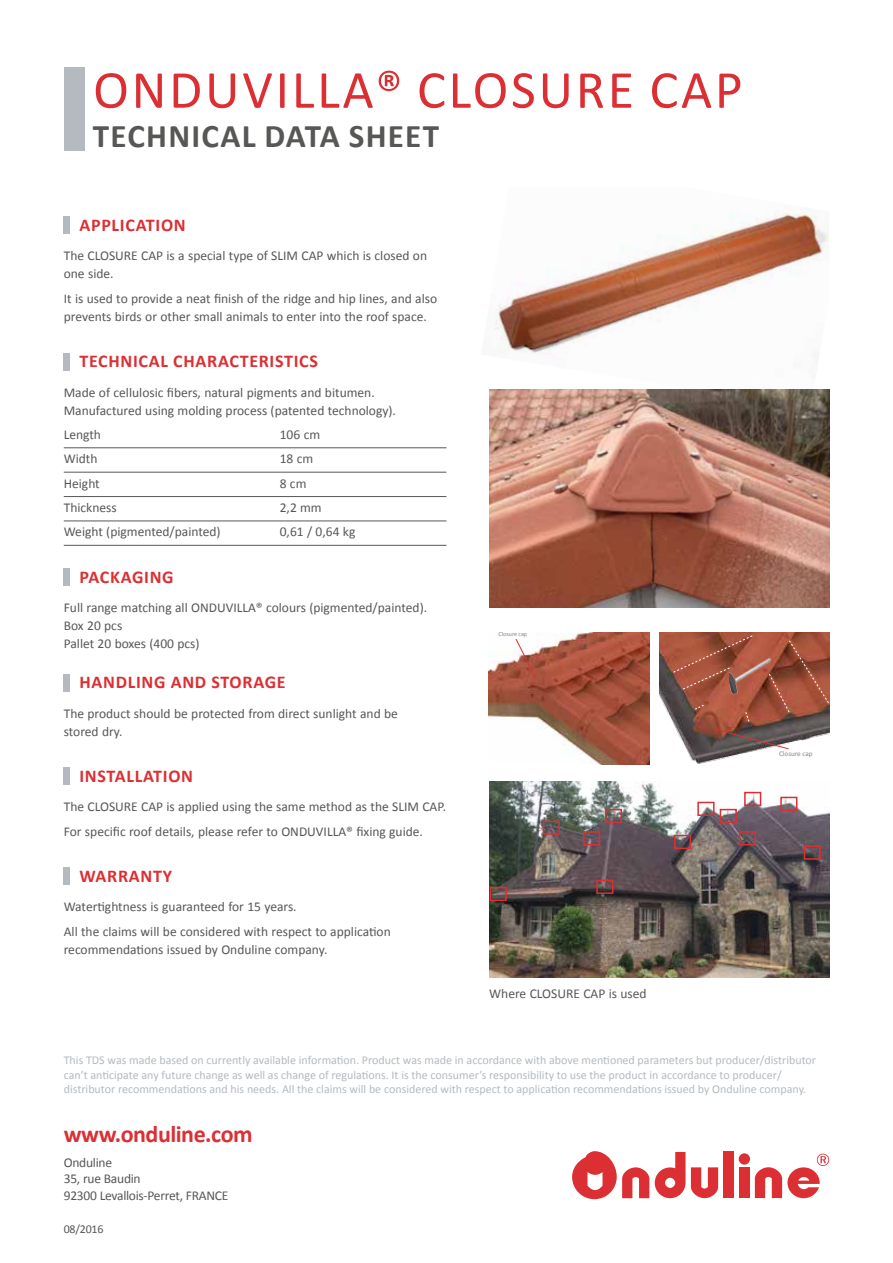
<style>
.page{position:relative;width:893px;height:1263px;background:#fff}
.page>*{position:absolute;margin:0;border:0;box-sizing:border-box;transform-origin:0 0}
.t1{font:54px "Calibri";letter-spacing:.05em;color:#dc2f34}
.t2{font:700 33.15px "Calibri";letter-spacing:.04em;color:#575756}
.t3{font:700 24px "Calibri";letter-spacing:-.02em;color:#dc2f34}
.t4{font:700 18px "Calibri";letter-spacing:.04em;color:#dc2f34}
.t5{font:13.5px/18px "Calibri";color:#575756}
.t6{font:13.5px/16.5px "Calibri";letter-spacing:-.02em;color:#575756}
.t7{font:12px/14.4px "Calibri";color:#b4babf}
.t8{font:12px "Calibri";letter-spacing:-.02em;color:#575756}
.t9{font:7.2px "Calibri";color:#858584}
.t10{font:6.15px "Calibri";color:#858584}
</style>
<div class="page">
<div style="left:723px;top:1151px;width:11px;height:47px;background:#dc2f34"></div>
<div style="left:739px;top:1167px;width:10px;height:31px;background:#dc2f34"></div>
<div style="left:739px;top:1153px;width:11px;height:12px;background:#dc2f34;border-radius:50%"></div>
<svg style="left:691px;top:1167px;width:27px;height:31px"></svg>
<svg style="left:572px;top:1151px;width:77px;height:48px"></svg>
<svg style="left:655px;top:1152px;width:30px;height:46px"></svg>
<svg style="left:755px;top:1153px;width:75px;height:45px"></svg>
<div style="left:64px;top:68px;width:20px;height:83px;background:#b4babf"></div>
<hr style="left:64px;top:447px;width:382px;height:1px;background:#575756">
<hr style="left:64px;top:472px;width:382px;height:1px;background:#575756">
<hr style="left:64px;top:496px;width:382px;height:1px;background:#575756">
<hr style="left:64px;top:520px;width:382px;height:1px;background:#575756">
<hr style="left:64px;top:545px;width:382px;height:1px;background:#575756">
<div style="left:64px;top:217px;width:6px;height:17px;background:#b4babf"></div>
<div style="left:64px;top:353px;width:6px;height:17px;background:#b4babf"></div>
<div style="left:64px;top:569px;width:6px;height:17px;background:#b4babf"></div>
<div style="left:64px;top:674px;width:6px;height:17px;background:#b4babf"></div>
<div style="left:64px;top:768px;width:6px;height:17px;background:#b4babf"></div>
<div style="left:64px;top:868px;width:6px;height:17px;background:#b4babf"></div>
<img style="left:487px;top:207px;width:342px;height:183px">
<img style="left:489px;top:390px;width:340px;height:217px">
<img style="left:489px;top:781px;width:340px;height:196px">
<div style="left:490px;top:887px;width:17px;height:14px;border:2px solid #dc2f34"></div>
<div style="left:543px;top:820px;width:17px;height:15px;border:2px solid #dc2f34"></div>
<div style="left:583px;top:831px;width:17px;height:14px;border:2px solid #dc2f34"></div>
<div style="left:605px;top:809px;width:17px;height:14px;border:2px solid #dc2f34"></div>
<div style="left:596px;top:880px;width:17px;height:14px;border:2px solid #dc2f34"></div>
<div style="left:674px;top:835px;width:17px;height:14px;border:2px solid #dc2f34"></div>
<div style="left:697px;top:802px;width:17px;height:14px;border:2px solid #dc2f34"></div>
<div style="left:720px;top:809px;width:17px;height:14px;border:2px solid #dc2f34"></div>
<div style="left:744px;top:792px;width:17px;height:14px;border:2px solid #dc2f34"></div>
<div style="left:780px;top:797px;width:17px;height:14px;border:2px solid #dc2f34"></div>
<div style="left:739px;top:831px;width:17px;height:14px;border:2px solid #dc2f34"></div>
<div style="left:804px;top:845px;width:17px;height:15px;border:2px solid #dc2f34"></div>
<img style="left:659px;top:632px;width:170px;height:132px">
<svg style="left:715px;top:728px;width:74px;height:21px;background:#6c5956"></svg>
<svg style="left:695px;top:704px;width:9px;height:6px"></svg>
<svg style="left:745px;top:712px;width:5px;height:10px"></svg>
<svg style="left:769px;top:640px;width:60px;height:73px;background:#9d4f3a"></svg>
<svg style="left:673px;top:635px;width:80px;height:55px;background:#a2543e"></svg>
<img style="left:729px;top:658px;width:42px;height:35px">
<img style="left:488px;top:632px;width:162px;height:132px">
<svg style="left:515px;top:638px;width:22px;height:41px"></svg>
<h1 class="t1" style="left:93px;top:56px;width:651px">ONDUVILLA® CLOSURE CAP</h1>
<h2 class="t2" style="left:93px;top:115px;width:348px">TECHNICAL DATA SHEET</h2>
<h3 class="t4" style="left:79px;top:213px;width:108px">APPLICATION</h3>
<p class="t5" style="left:64px;top:247px;width:365px">The CLOSURE CAP is a special type of SLIM CAP which is closed on one side.</p>
<p class="t5" style="left:64px;top:289px;width:375px">It is used to provide a neat finish of the ridge and hip lines, and also prevents birds or other small animals to enter into the roof space.</p>
<h3 class="t4" style="left:79px;top:349px;width:240px">TECHNICAL CHARACTERISTICS</h3>
<p class="t5" style="left:64px;top:383px;width:334px">Made of cellulosic fibers, natural pigments and bitumen.<br>Manufactured using molding process (patented technology).</p>
<p class="t5" style="left:64px;top:425px;width:39px">Length</p>
<p class="t5" style="left:280px;top:425px;width:42px">106 cm</p>
<p class="t5" style="left:64px;top:450px;width:35px">Width</p>
<p class="t5" style="left:280px;top:450px;width:35px">18 cm</p>
<p class="t5" style="left:64px;top:474px;width:38px">Height</p>
<p class="t5" style="left:280px;top:474px;width:28px">8 cm</p>
<p class="t5" style="left:64px;top:499px;width:54px">Thickness</p>
<p class="t5" style="left:280px;top:499px;width:43px">2,2 mm</p>
<p class="t5" style="left:64px;top:523px;width:158px">Weight (pigmented/painted)</p>
<p class="t5" style="left:280px;top:523px;width:77px">0,61 / 0,64 kg</p>
<h3 class="t4" style="left:79px;top:565px;width:96px">PACKAGING</h3>
<p class="t5" style="left:64px;top:599px;width:365px">Full range matching all ONDUVILLA® colours (pigmented/painted).<br>Box 20 pcs<br>Pallet 20 boxes (400 pcs)</p>
<h3 class="t4" style="left:79px;top:670px;width:208px">HANDLING AND STORAGE</h3>
<p class="t5" style="left:64px;top:704px;width:336px">The product should be protected from direct sunlight and be stored dry.</p>
<h3 class="t4" style="left:79px;top:764px;width:115px">INSTALLATION</h3>
<p class="t5" style="left:64px;top:795px;width:384px;line-height:24.5px">The CLOSURE CAP is applied using the same method as the SLIM CAP.<br>For specific roof details, please refer to ONDUVILLA® fixing guide.</p>
<h3 class="t4" style="left:79px;top:864px;width:94px">WARRANTY</h3>
<p class="t5" style="left:64px;top:895px;width:329px;line-height:24.5px">Watertightness is guaranteed for 15 years.<br>All the claims will be considered with respect to application</p>
<p class="t5" style="left:64px;top:940px;width:265px">recommendations issued by Onduline company.</p>
<p class="t10" style="left:498px;top:630px;width:30px">Closure cap</p>
<p class="t5" style="left:489px;top:984px;width:159px">Where CLOSURE CAP is used</p>
<p class="t9" style="left:779px;top:749px;width:35px">Closure cap</p>
<p class="t7" style="left:64px;top:1053px;width:754px">This TDS was made based on currently available information. Product was made in accordance with above mentioned parameters but producer/distributor can’t anticipate any future change as well as change of regulations. It is the consumer’s responsibility to use the product in accordance to producer/ distributor recommendations and his needs. All the claims will be considered with respect to application recommendations issued by Onduline company.</p>
<h3 class="t3" style="left:64px;top:1118px;width:190px">www.onduline.com</h3>
<p class="t6" style="left:64px;top:1154px;width:166px">Onduline<br>35, rue Baudin<br>92300 Levallois-Perret, FRANCE</p>
<p class="t8" style="left:64px;top:1221px;width:41px">08/2016</p>
</div>
